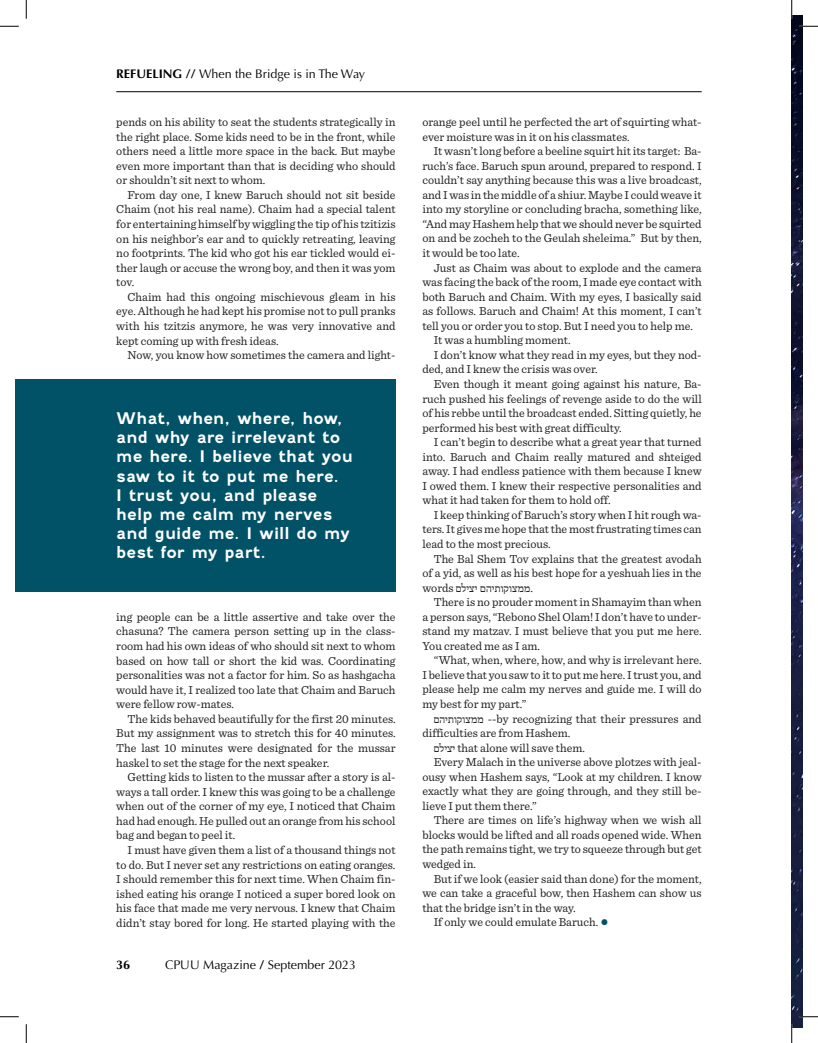
<style>
.page{position:relative;width:818px;height:1043px;background:#fff}
.page>*{position:absolute;margin:0;border:0;box-sizing:border-box;transform-origin:0 0}
.t1{font:700 16px/19.2px "Fenwick Rg";color:#fff}
.t2{font:12.5px "Optima";color:#000001}
.t3{font:12.5px "Adobe Hebrew";color:#231f20}
.t4{font:700 12.5px "Optima";color:#000001}
.t5{font:12.12px/14.5px "Sentinel";color:#231f20;text-align:justify}
.s1{font-weight:700}
.s2{font-family:"Sentinel";font-size:12.12px}
.s3{font-family:"Adobe Hebrew";font-size:12.5px}
.s4{font-family:"Helvetica";font-size:13.75px;color:#015267}
</style>
<div class="page">
<hr style="left:116px;top:91px;width:585px;height:1px;background:#000001">
<div style="left:15px;top:379px;width:380px;height:212px;background:#015267"></div>
<img style="left:791px;top:15px;width:11px;height:1013px">
<svg style="left:0;top:26px;width:19px;height:1px"></svg>
<svg style="left:799px;top:26px;width:19px;height:1px"></svg>
<svg style="left:0;top:1016px;width:19px;height:1px"></svg>
<svg style="left:799px;top:1016px;width:19px;height:1px"></svg>
<svg style="left:26px;top:0;width:1px;height:19px"></svg>
<svg style="left:26px;top:1024px;width:1px;height:18px"></svg>
<svg style="left:791px;top:0;width:1px;height:19px"></svg>
<svg style="left:791px;top:1024px;width:1px;height:18px"></svg>
<p class="t2" style="left:116px;top:67px;width:250px"><span class="s1">REFUELING //</span> When the Bridge is in The Way</p>
<p class="t5" style="left:116px;top:114px;width:281px">pends on his ability to seat the students strategically in the right place. Some kids need to be in the front, while others need a little more space in the back. But maybe even more important than that is deciding who should or shouldn’t sit next to whom.</p>
<p class="t5" style="left:116px;top:187px;width:281px;text-indent:11px">From day one, I knew Baruch should not sit beside Chaim (not his real name). Chaim had a special talent for entertaining himself by wiggling the tip of his tzitizis on his neighbor’s ear and to quickly retreating, leaving no footprints. The kid who got his ear tickled would ei&shy;ther laugh or accuse the wrong boy, and then it was yom tov.</p>
<p class="t5" style="left:116px;top:289px;width:281px;text-indent:11px">Chaim had this ongoing mischievous gleam in his eye. Although he had kept his promise not to pull pranks with his tzitzis anymore, he was very innovative and kept coming up with fresh ideas.</p>
<p class="t5" style="left:127px;top:347px;width:269px">Now, you know how sometimes the camera and light-</p>
<p class="t1" style="left:116px;top:408px;width:238px">What, when, where, how, and why are irrelevant to me here. I believe that you saw to it to put me here.<br>I trust you, and please help me calm my nerves and guide me. I will do my best for my part.</p>
<p class="t5" style="left:116px;top:608px;width:281px">ing people can be a little assertive and take over the chasuna? The camera person setting up in the class&shy;room had his own ideas of who should sit next to whom based on how tall or short the kid was. Coordinating personalities was not a factor for him. So as hashgacha would have it, I realized too late that Chaim and Baruch were fellow row-mates.</p>
<p class="t5" style="left:116px;top:710px;width:281px;text-indent:11px">The kids behaved beautifully for the first 20 minutes.<br>But my assignment was to stretch this for 40 minutes.<br>The last 10 minutes were designated for the mussar haskel to set the stage for the next speaker.</p>
<p class="t5" style="left:116px;top:769px;width:281px;text-indent:11px">Getting kids to listen to the mussar after a story is al&shy;ways a tall order. I knew this was going to be a challenge when out of the corner of my eye, I noticed that Chaim had had enough. He pulled out an orange from his school bag and began to peel it.</p>
<p class="t5" style="left:116px;top:841px;width:281px;text-indent:11px">I must have given them a list of a thousand things not to do. But I never set any restrictions on eating oranges.<br>I should remember this for next time. When Chaim fin&shy;ished eating his orange I noticed a super bored look on his face that made me very nervous. I knew that Chaim didn’t stay bored for long. He started playing with the</p>
<p class="t4" style="left:116px;top:957px;width:15px">36</p>
<p class="t2" style="left:165px;top:957px;width:193px">CPUU Magazine <span class="s1">/</span> September 2023</p>
<p class="t5" style="left:422px;top:114px;width:281px">orange peel until he perfected the art of squirting what&shy;ever moisture was in it on his classmates.</p>
<p class="t5" style="left:422px;top:143px;width:281px;text-indent:11px">It wasn’t long before a beeline squirt hit its target: Ba&shy;ruch’s face. Baruch spun around, prepared to respond. I couldn’t say anything because this was a live broadcast, and I was in the middle of a shiur. Maybe I could weave it into my storyline or concluding bracha, something like, “And may Hashem help that we should never be squirted on and be zocheh to the Geulah sheleima.” But by then, it would be too late.</p>
<p class="t5" style="left:422px;top:259px;width:281px;text-indent:11px">Just as Chaim was about to explode and the camera was facing the back of the room, I made eye contact with both Baruch and Chaim. With my eyes, I basically said as follows. Baruch and Chaim! At this moment, I can’t tell you or order you to stop. But I need you to help me.</p>
<p class="t5" style="left:433px;top:332px;width:138px">It was a humbling moment.</p>
<p class="t5" style="left:422px;top:347px;width:281px;text-indent:11px">I don’t know what they read in my eyes, but they nod&shy;ded, and I knew the crisis was over.</p>
<p class="t5" style="left:422px;top:376px;width:281px;text-indent:11px">Even though it meant going against his nature, Ba&shy;ruch pushed his feelings of revenge aside to do the will of his rebbe until the broadcast ended. Sitting quietly, he performed his best with great difficulty.</p>
<p class="t5" style="left:422px;top:434px;width:281px;text-indent:11px">I can’t begin to describe what a great year that turned into. Baruch and Chaim really matured and shteiged away. I had endless patience with them because I knew I owed them. I knew their respective personalities and what it had taken for them to hold off.</p>
<p class="t5" style="left:422px;top:507px;width:281px;text-indent:11px">I keep thinking of Baruch’s story when I hit rough wa&shy;ters. It gives me hope that the most frustrating times can lead to the most precious.</p>
<p class="t5" style="left:422px;top:550px;width:281px;text-align:right">The Bal Shem Tov explains that the greatest avodah of a yid, as well as his best hope for a yeshuah lies in the</p>
<p class="t3" style="left:422px;top:580px;width:112px"><span class="s2">w o r d s .</span>ממצוקותיהםיצילם</p>
<p class="t5" style="left:422px;top:594px;width:281px;text-indent:11px">There is no prouder moment in Shamayim than when a person says, “Rebono Shel Olam! I don’t have to under&shy;stand my matzav. I must believe that you put me here.<br>You created me as I am.</p>
<p class="t5" style="left:422px;top:652px;width:281px;text-indent:11px">“What, when, where, how, and why is irrelevant here.<br>I believe that you saw to it to put me here. I trust you, and please help me calm my nerves and guide me. I will do my best for my part.”</p>
<p class="t5" style="left:422px;top:710px;width:281px;text-indent:11px"><span class="s3">ממצוקותיהם</span> --by recognizing that their pressures and difficulties are from Hashem.</p>
<p class="t5" style="left:433px;top:739px;width:153px"><span class="s3">יצילם</span> that alone will save them.</p>
<p class="t5" style="left:422px;top:754px;width:281px;text-indent:11px">Every Malach in the universe above plotzes with jeal&shy;ousy when Hashem says, “Look at my children. I know exactly what they are going through, and they still be&shy;lieve I put them there.”</p>
<p class="t5" style="left:422px;top:812px;width:281px;text-indent:11px">There are times on life’s highway when we wish all blocks would be lifted and all roads opened wide. When the path remains tight, we try to squeeze through but get wedged in.</p>
<p class="t5" style="left:422px;top:870px;width:281px;text-indent:11px">But if we look (easier said than done) for the moment, we can take a graceful bow, then Hashem can show us that the bridge isn’t in the way.</p>
<p class="t5" style="left:433px;top:914px;width:176px">If only we could emulate Baruch. <span class="s4">●</span></p>
</div>
